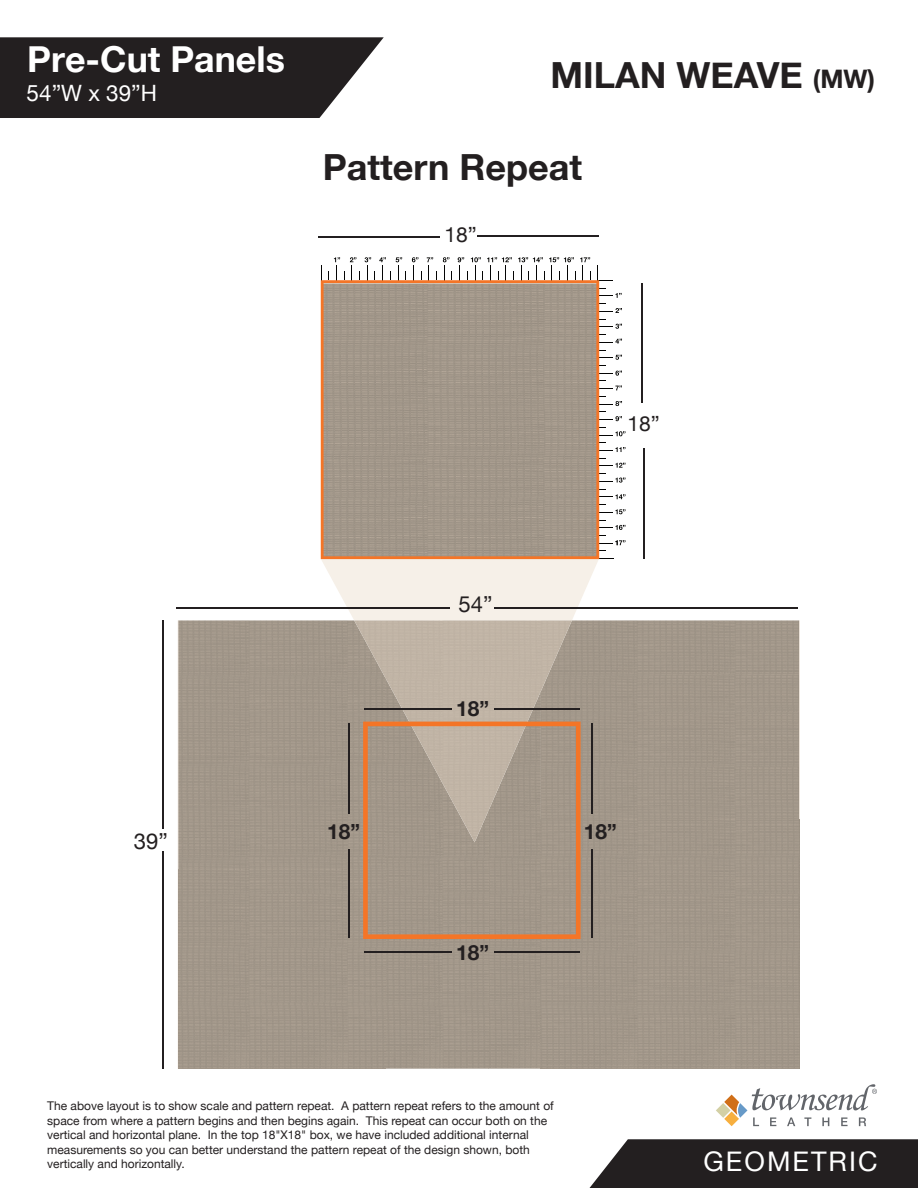
<style>
.page{position:relative;width:918px;height:1188px;background:#fff}
.page>*{position:absolute;margin:0;border:0;box-sizing:border-box;transform-origin:0 0}
.t1{font:700 36px "Helvetica Neue";color:#231f20}
.t2{font:700 35.7px "Helvetica Neue";color:#fff}
.t3{font:27px "Helvetica Neue";letter-spacing:.075em;color:#fff}
.t4{font:22.5px "Helvetica Neue";color:#fff}
.t5{font:22.05px "Helvetica Neue";color:#231f20}
.t6{font:21px "Helvetica Neue";color:#231f20}
.t7{font:700 20.85px "Helvetica Neue";color:#231f20}
.t8{font:12px/14.4px "Helvetica Neue";color:#231f20}
.s1{font-size:25.5px}
</style>
<div class="page">
<div style="left:178px;top:620px;width:207px;height:449px;background:#a19689"></div>
<div style="left:541px;top:620px;width:258px;height:449px;background:#a19689"></div>
<div style="left:385px;top:939px;width:52px;height:130px;background:#a19689"></div>
<div style="left:489px;top:939px;width:52px;height:130px;background:#a19689"></div>
<div style="left:437px;top:939px;width:52px;height:130px;background:#a1978a"></div>
<svg style="left:0;top:37px;width:384px;height:81px;background:#363233"></svg>
<svg style="left:716px;top:1084px;width:161px;height:42px"></svg>
<img style="left:354px;top:620px;width:218px;height:222px">
<hr style="left:349px;top:723px;width:1px;height:90px;background:#231f20">
<hr style="left:349px;top:849px;width:1px;height:89px;background:#231f20">
<hr style="left:591px;top:723px;width:2px;height:90px;background:#231f20">
<hr style="left:591px;top:849px;width:2px;height:89px;background:#231f20">
<hr style="left:494px;top:708px;width:85px;height:1px;background:#231f20">
<hr style="left:364px;top:708px;width:88px;height:1px;background:#231f20">
<hr style="left:494px;top:952px;width:85px;height:1px;background:#231f20">
<hr style="left:364px;top:952px;width:88px;height:1px;background:#231f20">
<hr style="left:318px;top:237px;width:121px;height:1px;background:#231f20">
<hr style="left:643px;top:448px;width:1px;height:110px;background:#231f20">
<hr style="left:641px;top:283px;width:2px;height:119px;background:#231f20">
<hr style="left:477px;top:235px;width:121px;height:2px;background:#231f20">
<svg style="left:363px;top:722px;width:218px;height:217px;background:#ac9885"></svg>
<svg style="left:321px;top:265px;width:1px;height:15px"></svg>
<svg style="left:597px;top:265px;width:16px;height:16px"></svg>
<svg style="left:328px;top:257px;width:78px;height:23px"></svg>
<svg style="left:412px;top:257px;width:25px;height:23px"></svg>
<svg style="left:443px;top:257px;width:148px;height:23px"></svg>
<svg style="left:599px;top:288px;width:23px;height:25px"></svg>
<svg style="left:599px;top:319px;width:23px;height:25px"></svg>
<svg style="left:599px;top:350px;width:23px;height:40px"></svg>
<svg style="left:599px;top:396px;width:23px;height:10px"></svg>
<svg style="left:599px;top:412px;width:23px;height:9px"></svg>
<svg style="left:599px;top:427px;width:26px;height:9px"></svg>
<svg style="left:599px;top:442px;width:26px;height:10px"></svg>
<svg style="left:599px;top:458px;width:26px;height:25px"></svg>
<svg style="left:599px;top:489px;width:26px;height:25px"></svg>
<svg style="left:321px;top:520px;width:304px;height:100px"></svg>
<svg style="left:321px;top:280px;width:278px;height:279px;background:#a49586"></svg>
<hr style="left:162px;top:851px;width:2px;height:218px;background:#231f20">
<hr style="left:162px;top:621px;width:2px;height:208px;background:#231f20">
<hr style="left:177px;top:607px;width:273px;height:1px;background:#231f20">
<hr style="left:494px;top:607px;width:304px;height:1px;background:#231f20">
<svg style="left:589px;top:1139px;width:329px;height:49px;background:#312d2e"></svg>
<h2 class="t2" style="left:27px;top:31px;width:259px">Pre-Cut Panels</h2>
<h3 class="t4" style="left:27px;top:76px;width:132px">54”W x 39”H</h3>
<h1 class="t1" style="left:551px;top:47px;width:326px">MILAN WEAVE <span class="s1">(MW)</span></h1>
<h1 class="t1" style="left:323px;top:139px;width:261px">Pattern Repeat</h1>
<h3 class="t6" style="left:444px;top:219px;width:34px">18”</h3>
<h3 class="t5" style="left:134px;top:825px;width:36px">39”</h3>
<h3 class="t6" style="left:628px;top:408px;width:34px">18”</h3>
<h3 class="t5" style="left:458px;top:589px;width:36px">54”</h3>
<h3 class="t7" style="left:456px;top:692px;width:34px">18”</h3>
<h3 class="t7" style="left:327px;top:815px;width:34px">18”</h3>
<h3 class="t7" style="left:584px;top:815px;width:34px">18”</h3>
<h3 class="t7" style="left:456px;top:936px;width:34px">18”</h3>
<p class="t8" style="left:47px;top:1100px;width:508px">The above layout is to show scale and pattern repeat. A pattern repeat refers to the amount of space from where a pattern begins and then begins again. This repeat can occur both on the vertical and horizontal plane. In the top 18"X18" box, we have included additional internal measurements so you can better understand the pattern repeat of the design shown, both vertically and horizontally.</p>
<h3 class="t3" style="left:703px;top:1142px;width:176px">GEOMETRIC</h3>
</div>
